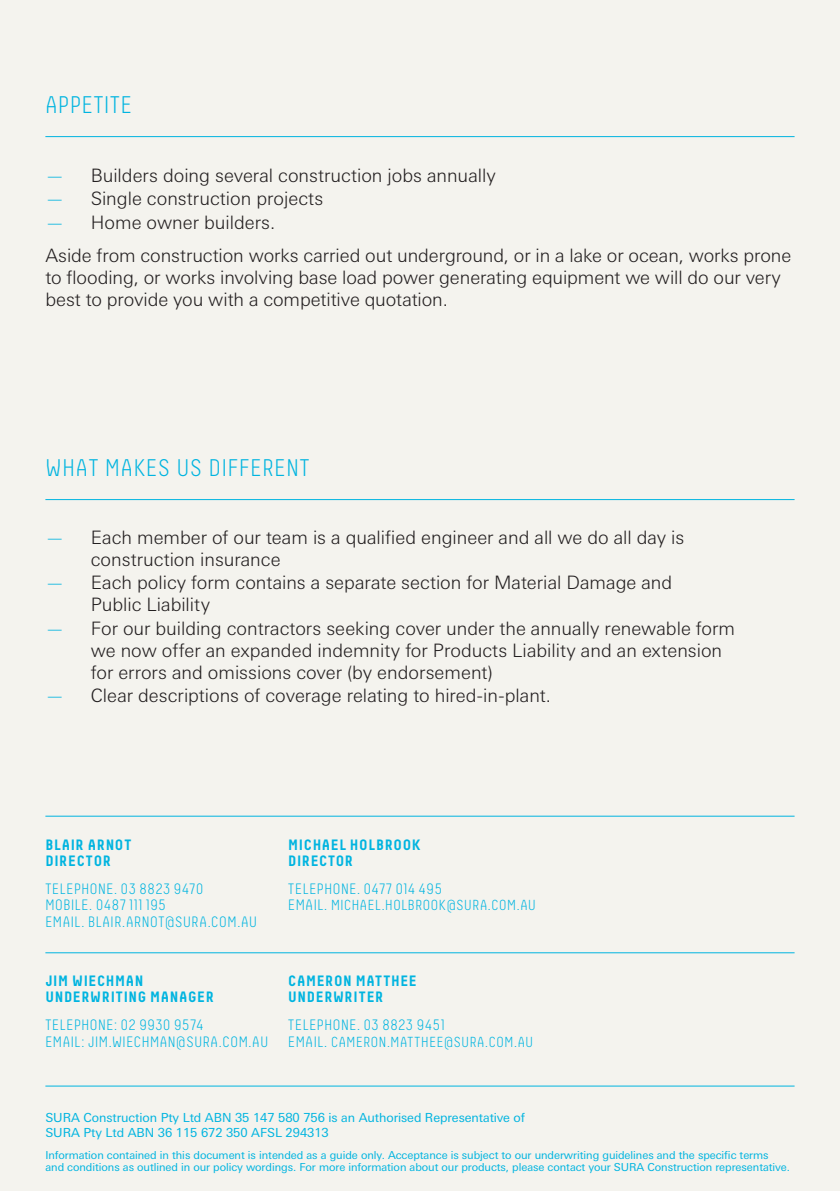
<style>
.page{position:relative;width:840px;height:1191px;background:#fff}
.page>*{position:absolute;margin:0;border:0;box-sizing:border-box;transform-origin:0 0}
._1_1_Page_Heading{font:300 24px "Decima";letter-spacing:.04em;color:#00b4e0}
._4_1_Body_Copy_Inden{font:300 18.4px/22px "LT Univers Basic";color:#231f20}
._4_0_Body_Copy{font:300 18.4px/22px "LT Univers Basic";letter-spacing:-.005em;color:#231f20}
._4_2_Body_Copy_Inden{font:300 18.4px "LT Univers Basic";color:#231f20}
._5_0_Telephone{font:300 15px/16.4px "Decima";letter-spacing:.05em;color:#00b4e0}
._5_0_Base_Contact_Na{font:700 15px/16.4px "Decima";letter-spacing:.04em;color:#00b4e0}
._5_0_Telephone-2{font:300 14.4px "Decima";letter-spacing:.045em;color:#00b4e0}
._05_4_Small_Text_6_7{font:12.4px/15px "LT Univers Basic";letter-spacing:-.005em;color:#00b4e0}
._05_4_Small_Text_6_7-2{font:11px/12px "LT Univers Basic";letter-spacing:-.005em;color:#00b4e0}
.s1{color:#00b4e0}
.s2{font-size:15px}
</style>
<div class="page">
<div style="left:0;top:0;width:839px;height:1191px;background:#f4f3ee"></div>
<hr style="left:45px;top:136px;width:749px;height:1px;background:#00b4e0">
<hr style="left:45px;top:499px;width:749px;height:1px;background:#00b4e0">
<hr style="left:45px;top:1085px;width:749px;height:1px;background:#00b4e0">
<hr style="left:45px;top:952px;width:749px;height:1px;background:#00b4e0">
<hr style="left:45px;top:815px;width:749px;height:1px;background:#00b4e0">
<p class="_1_1_Page_Heading" style="left:45px;top:92px;width:88px">APPETITE</p>
<p class="_4_1_Body_Copy_Inden" style="left:45px;top:164px;width:451px"><span class="s1">—</span> Builders doing several construction jobs annually</p>
<p class="_4_1_Body_Copy_Inden" style="left:45px;top:187px;width:279px"><span class="s1">—</span> Single construction projects</p>
<p class="_4_2_Body_Copy_Inden" style="left:45px;top:211px;width:231px"><span class="s1">—</span> Home owner builders.</p>
<p class="_4_0_Body_Copy" style="left:45px;top:244px;width:747px">Aside from construction works carried out underground, or in a lake or ocean, works prone to flooding, or works involving base load power generating equipment we will do our very best to provide you with a competitive quotation.</p>
<p class="_1_1_Page_Heading" style="left:45px;top:454px;width:265px">WHAT MAKES US DIFFERENT</p>
<p class="_4_1_Body_Copy_Inden" style="left:91px;top:526px;width:594px;text-indent:-45px"><span class="s1">—</span> Each member of our team is a qualified engineer and all we do all day is construction insurance</p>
<p class="_4_1_Body_Copy_Inden" style="left:91px;top:571px;width:582px;text-indent:-45px"><span class="s1">—</span> Each policy form contains a separate section for Material Damage and<br>Public Liability</p>
<p class="_4_1_Body_Copy_Inden" style="left:91px;top:617px;width:645px;text-indent:-45px"><span class="s1">—</span> For our building contractors seeking cover under the annually renewable form we now offer an expanded indemnity for Products Liability and an extension for errors and omissions cover (by endorsement)</p>
<p class="_4_1_Body_Copy_Inden" style="left:45px;top:684px;width:507px"><span class="s1">—</span> Clear descriptions of coverage relating to hired-in-plant.</p>
<p class="_5_0_Base_Contact_Na" style="left:45px;top:836px;width:87px">BLAIR ARNOT<br>DIRECTOR</p>
<p class="_5_0_Telephone" style="left:45px;top:880px;width:213px">TELEPHONE. 03 8823 9470<br>MOBILE. 0487 111 195<br>EMAIL. BLAIR.ARNOT@SURA.COM.AU</p>
<p class="_5_0_Base_Contact_Na" style="left:45px;top:972px;width:170px">JIM WIECHMAN<br>UNDERWRITING MANAGER</p>
<p class="_5_0_Telephone" style="left:45px;top:1016px;width:224px">TELEPHONE: 02 9930 9574<br>EMAIL: JIM.WIECHMAN@SURA.COM.AU</p>
<p class="_5_0_Base_Contact_Na" style="left:288px;top:836px;width:134px">MICHAEL HOLBROOK<br>DIRECTOR</p>
<p class="_5_0_Telephone" style="left:288px;top:880px;width:155px">TELEPHONE. 0477 014 495</p>
<p class="_5_0_Telephone-2" style="left:288px;top:897px;width:249px"><span class="s2">EMAIL.</span> MICHAEL.HOLBROOK@SURA.COM.AU</p>
<p class="_5_0_Base_Contact_Na" style="left:288px;top:972px;width:130px">CAMERON MATTHEE<br>UNDERWRITER</p>
<p class="_5_0_Telephone" style="left:288px;top:1016px;width:158px">TELEPHONE. 03 8823 9451</p>
<p class="_5_0_Telephone-2" style="left:288px;top:1033px;width:246px"><span class="s2">EMAIL.</span> CAMERON.MATTHEE@SURA.COM.AU</p>
<p class="_05_4_Small_Text_6_7" style="left:45px;top:1110px;width:481px">SURA Construction Pty Ltd ABN 35 147 580 756 is an Authorised Representative of<br>SURA Pty Ltd ABN 36 115 672 350 AFSL 294313</p>
<p class="_05_4_Small_Text_6_7-2" style="left:45px;top:1149px;width:745px">Information contained in this document is intended as a guide only. Acceptance is subject to our underwriting guidelines and the specific terms and conditions as outlined in our policy wordings. For more information about our products, please contact your SURA Construction representative.</p>
</div>
